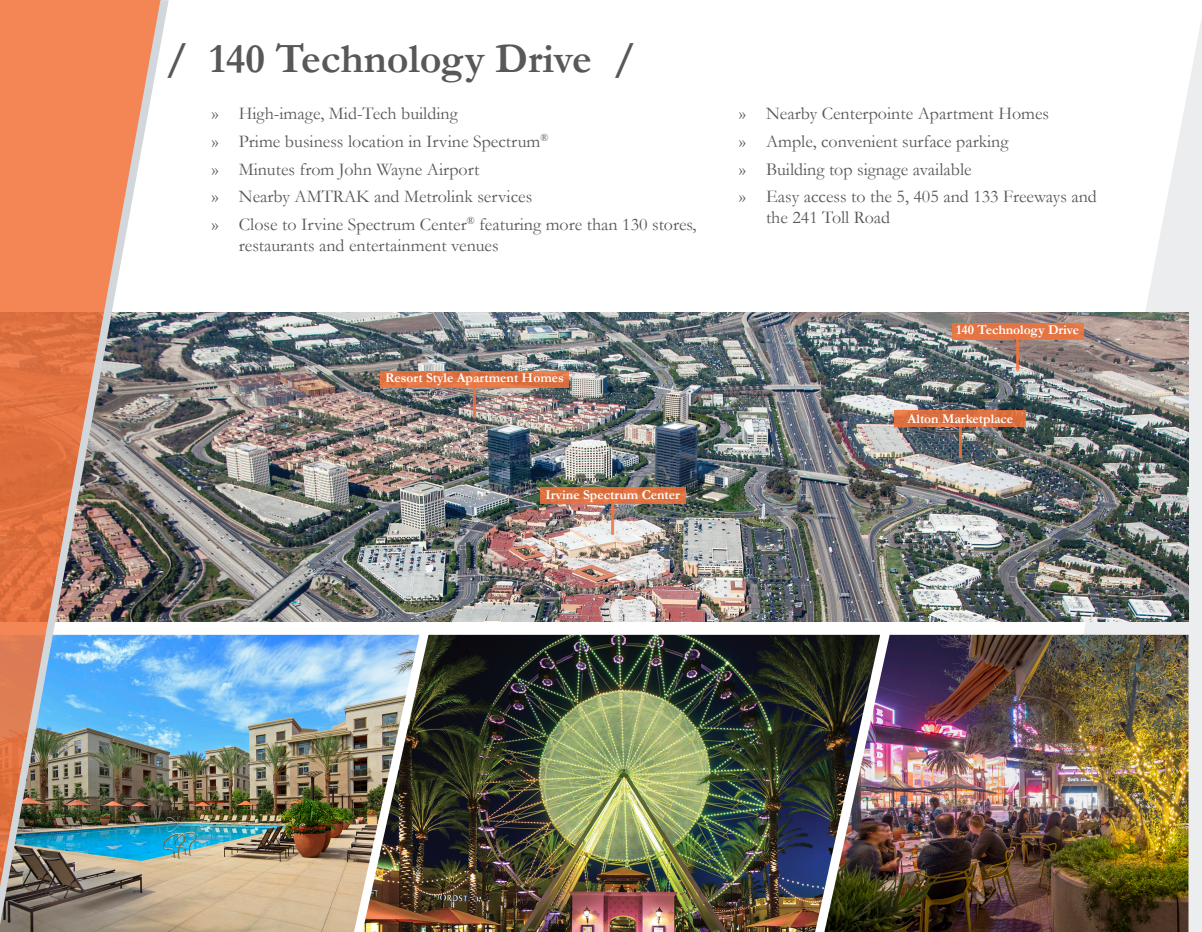
<style>
.page{position:relative;width:1202px;height:932px;background:#fff}
.page>*{position:absolute;margin:0;border:0;box-sizing:border-box;transform-origin:0 0}
.t1{font:700 42px "Garamond";color:#57585a}
.t2{font:18px/21px "Garamond";color:#57585a}
.t3{font:700 13.5px "Garamond";color:#fff}
</style>
<div class="page">
<svg style="left:1026px;top:24px;width:175px;height:907px"></svg>
<img style="left:419px;top:634px;width:405px;height:298px">
<img style="left:0;top:634px;width:419px;height:298px">
<img style="left:824px;top:634px;width:364px;height:298px">
<img style="left:169px;top:312px;width:1019px;height:309px">
<img style="left:0;top:0;width:169px;height:924px">
<div style="left:951px;top:323px;width:132px;height:16px;background:#e47443"></div>
<svg style="left:894px;top:410px;width:132px;height:17px;background:#dc7040"></svg>
<div style="left:539px;top:487px;width:146px;height:17px;background:linear-gradient(to right,#de723e,#de7240)"></div>
<svg style="left:380px;top:370px;width:188px;height:17px;background:#da7446"></svg>
<hr style="left:1016px;top:327px;width:3px;height:43px;background:#f3733a">
<hr style="left:959px;top:414px;width:3px;height:44px;background:#f3733a">
<hr style="left:611px;top:491px;width:3px;height:43px;background:#f3733a">
<hr style="left:473px;top:375px;width:3px;height:43px;background:#f3733a">
<p class="t1" style="left:165px;top:30px;width:472px">/ 140 Technology Drive /</p>
<p class="t2" style="left:212px;top:102px;width:247px">» High-image, Mid-Tech building</p>
<p class="t2" style="left:212px;top:130px;width:338px">» Prime business location in Irvine Spectrum<sup>®</sup></p>
<p class="t2" style="left:212px;top:158px;width:269px">» Minutes from John Wayne Airport</p>
<p class="t2" style="left:212px;top:186px;width:322px">» Nearby AMTRAK and Metrolink services</p>
<p class="t2" style="left:239px;top:213px;width:459px;text-indent:-27px">» Close to Irvine Spectrum Center<sup>®</sup> featuring more than 130 stores, restaurants and entertainment venues</p>
<p class="t3" style="left:385px;top:369px;width:180px">Resort Style Apartment Homes</p>
<p class="t3" style="left:545px;top:485px;width:136px">Irvine Spectrum Center</p>
<p class="t2" style="left:739px;top:102px;width:312px">» Nearby Centerpointe Apartment Homes</p>
<p class="t2" style="left:739px;top:130px;width:271px">» Ample, convenient surface parking</p>
<p class="t2" style="left:739px;top:158px;width:234px">» Building top signage available</p>
<p class="t2" style="left:766px;top:186px;width:332px;text-indent:-27px">» Easy access to the 5, 405 and 133 Freeways and the 241 Toll Road</p>
<p class="t3" style="left:956px;top:321px;width:124px">140 Technology Drive</p>
<p class="t3" style="left:907px;top:409px;width:107px">Alton Marketplace</p>
</div>
